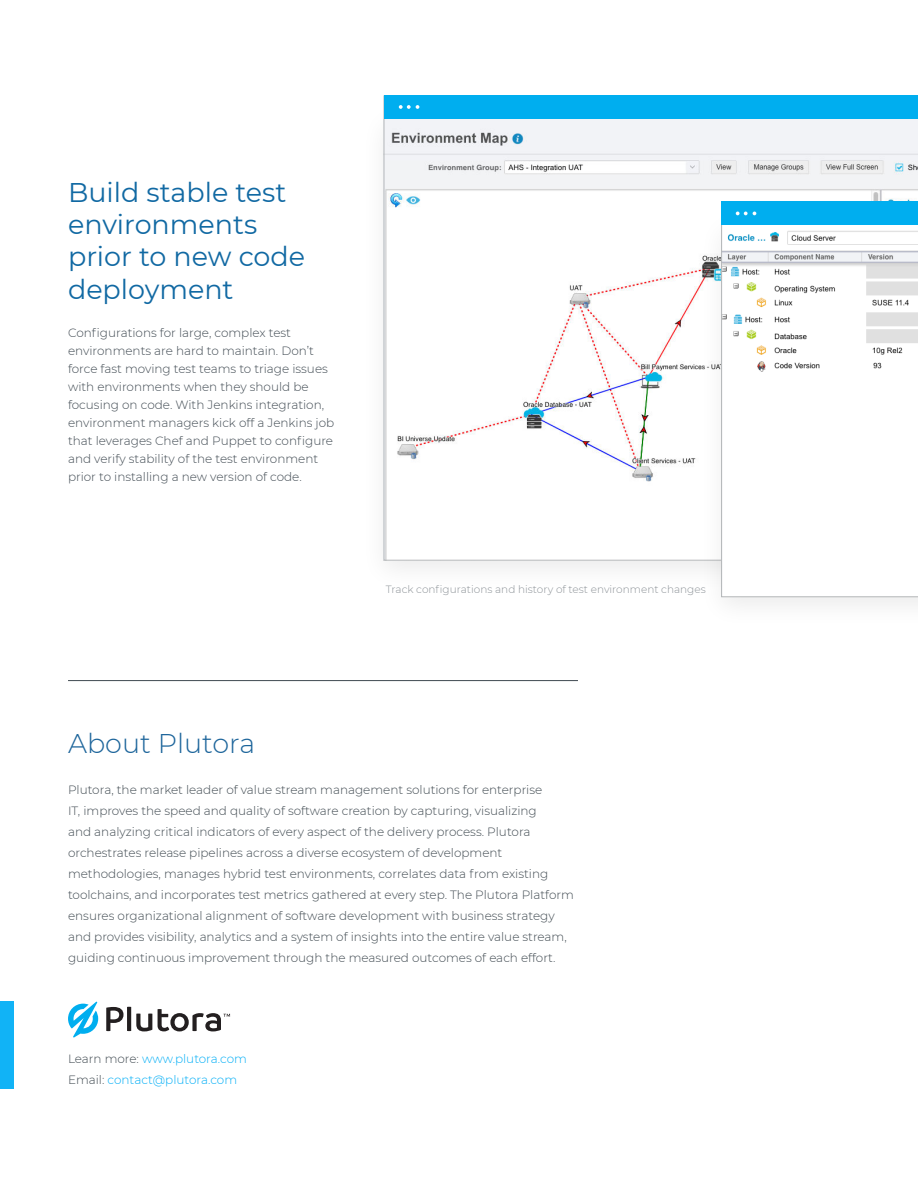
<style>
.page{position:relative;width:918px;height:1188px;background:#fff}
.page>*{position:absolute;margin:0;border:0;box-sizing:border-box;transform-origin:0 0}
.t1{font:27px/32.4px "Montserrat";color:#1169a3}
.t2{font:300 27px "Montserrat";color:#1d659b}
.t3{font:300 12px/21px "Montserrat";color:#404a51}
.t4{font:300 12px/18px "Montserrat";color:#404a52}
.t5{font:300 12px/21px "Montserrat";color:#02aef6}
.t6{font:300 10.5px "Montserrat";color:#8c9297}
.s1{color:#404a51}
</style>
<div class="page">
<svg style="left:384px;top:118px;width:534px;height:442px"></svg>
<div style="left:384px;top:95px;width:534px;height:23px;background:#00aeef"></div>
<div style="left:378px;top:106px;width:45px;height:45px;background:#000;opacity:.1"></div>
<div style="left:386px;top:106px;width:45px;height:45px;background:#000;opacity:.1"></div>
<div style="left:395px;top:106px;width:45px;height:45px;background:#000;opacity:.1"></div>
<svg style="left:399px;top:105px;width:20px;height:4px"></svg>
<div style="left:697px;top:192px;width:221px;height:437px;background:#000;opacity:.08"></div>
<svg style="left:721px;top:225px;width:197px;height:372px"></svg>
<div style="left:721px;top:202px;width:197px;height:23px;background:#00aeef"></div>
<div style="left:715px;top:212px;width:45px;height:46px;background:#000;opacity:.1"></div>
<div style="left:723px;top:212px;width:45px;height:46px;background:#000;opacity:.1"></div>
<div style="left:732px;top:212px;width:45px;height:46px;background:#000;opacity:.1"></div>
<svg style="left:736px;top:212px;width:20px;height:3px"></svg>
<div style="left:0;top:1002px;width:14px;height:87px;background:#11b3f6"></div>
<hr style="left:68px;top:680px;width:510px;height:1px;background:#404a51">
<svg style="left:106px;top:1007px;width:46px;height:24px"></svg>
<svg style="left:68px;top:1002px;width:30px;height:35px"></svg>
<svg style="left:158px;top:1009px;width:72px;height:22px"></svg>
<h1 class="t1" style="left:68px;top:175px;width:239px">Build stable test environments prior to new code deployment</h1>
<p class="t4" style="left:68px;top:323px;width:268px">Configurations for large, complex test environments are hard to maintain. Don’t force fast moving test teams to triage issues with environments when they should be focusing on code. With Jenkins integration, environment managers kick off a Jenkins job that leverages Chef and Puppet to configure and verify stability of the test environment prior to installing a new version of code.</p>
<p class="t6" style="left:386px;top:582px;width:321px">Track configurations and history of test environment changes</p>
<h1 class="t2" style="left:68px;top:733px;width:189px">About Plutora</h1>
<p class="t3" style="left:68px;top:780px;width:507px">Plutora, the market leader of value stream management solutions for enterprise<br>IT, improves the speed and quality of software creation by capturing, visualizing<br>and analyzing critical indicators of every aspect of the delivery process. Plutora orchestrates release pipelines across a diverse ecosystem of development methodologies, manages hybrid test environments, correlates data from existing toolchains, and incorporates test metrics gathered at every step. The Plutora Platform ensures organizational alignment of software development with business strategy and provides visibility, analytics and a system of insights into the entire value stream, guiding continuous improvement through the measured outcomes of each effort.</p>
<p class="t5" style="left:68px;top:1049px;width:180px"><span class="s1">Learn more:</span> www.plutora.com<br><span class="s1">Email:</span> contact@plutora.com</p>
</div>
